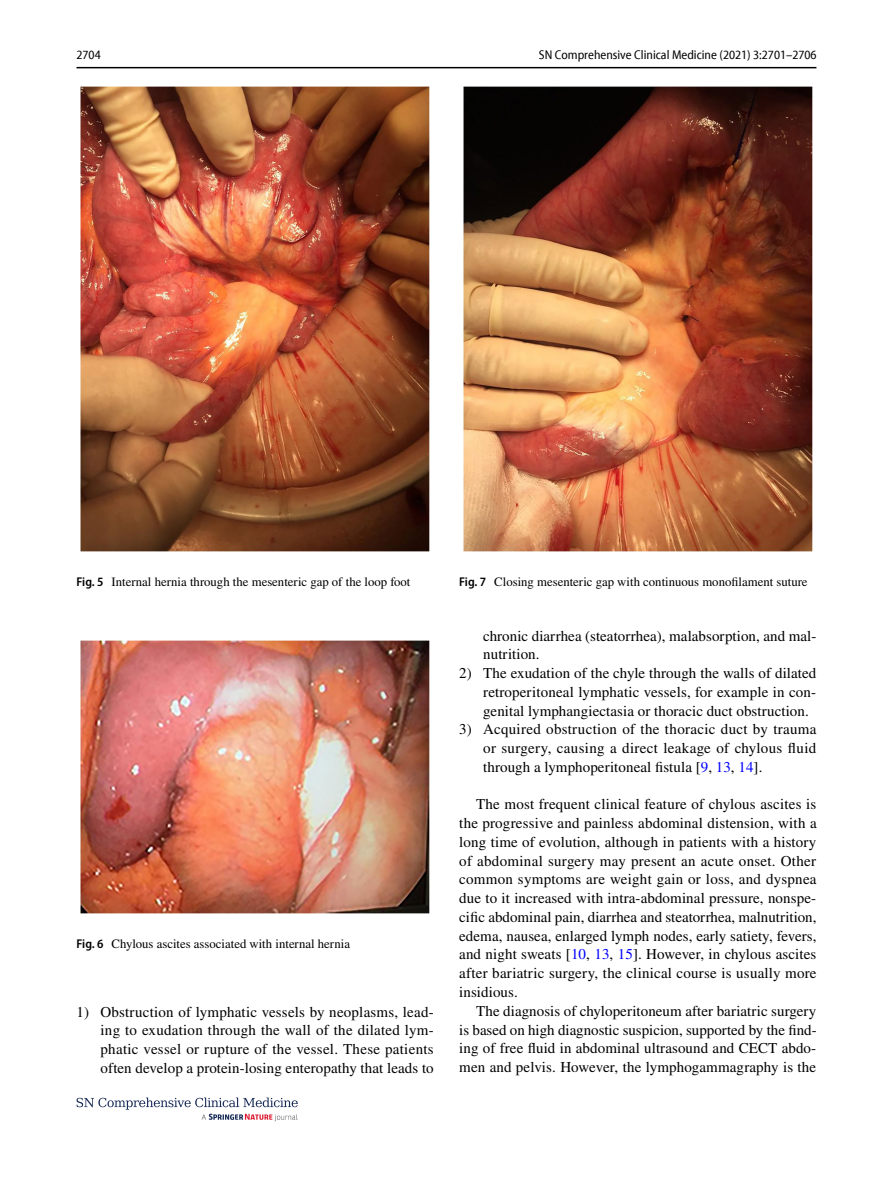
<style>
.page{position:relative;width:893px;height:1187px;background:#fff}
.page>*{position:absolute;margin:0;border:0;box-sizing:border-box;transform-origin:0 0}
.t1{font:15px/18.8px "STIX";letter-spacing:.005em;color:#000;text-align:justify}
.t2{font:12.75px "STIX";color:#000}
.t3{font:semi-condensed 12.75px "Myriad Pro Unic";color:#000}
.s1{font-family:"Myriad Pro";font-weight:600;font-stretch:semi-condensed}
.s2{color:#00f}
</style>
<div class="page">
<hr style="left:77px;top:67px;width:739px;height:1px;background:#000">
<svg style="left:77px;top:1097px;width:221px;height:24px"></svg>
<img style="left:81px;top:87px;width:348px;height:464px">
<img style="left:81px;top:640px;width:348px;height:273px">
<div style="left:459px;top:87px;width:357px;height:464px;background:linear-gradient(to bottom,#fff,#fff)"></div>
<img style="left:463px;top:87px;width:349px;height:464px">
<p class="t3" style="left:77px;top:50px;width:26px">2704</p>
<p class="t3" style="left:539px;top:50px;width:279px">SN Comprehensive Clinical Medicine (2021) 3:2701–2706</p>
<p class="t2" style="left:77px;top:573px;width:335px"><span class="s1">Fig. 5</span> Internal hernia through the mesenteric gap of the loop foot</p>
<p class="t2" style="left:77px;top:935px;width:275px"><span class="s1">Fig. 6</span> Chylous ascites associated with internal hernia</p>
<p class="t1" style="left:101px;top:1003px;width:335px;text-indent:-24px">1) Obstruction of lymphatic vessels by neoplasms, lead&shy;ing to exudation through the wall of the dilated lym&shy;phatic vessel or rupture of the vessel. These patients often develop a protein-losing enteropathy that leads to</p>
<p class="t2" style="left:459px;top:573px;width:350px"><span class="s1">Fig. 7</span> Closing mesenteric gap with continuous monofilament suture</p>
<p class="t1" style="left:483px;top:627px;width:335px">chronic diarrhea (steatorrhea), malabsorption, and mal&shy;nutrition.</p>
<p class="t1" style="left:483px;top:664px;width:335px;text-indent:-24px">2) The exudation of the chyle through the walls of dilated retroperitoneal lymphatic vessels, for example in con&shy;genital lymphangiectasia or thoracic duct obstruction.</p>
<p class="t1" style="left:483px;top:721px;width:335px;text-indent:-24px">3) Acquired obstruction of the thoracic duct by trauma or surgery, causing a direct leakage of chylous fluid through a lymphoperitoneal fistula [<span class="s2">9</span>, <span class="s2">13</span>, <span class="s2">14</span>].</p>
<p class="t1" style="left:459px;top:796px;width:359px;text-indent:17px">The most frequent clinical feature of chylous ascites is the progressive and painless abdominal distension, with a long time of evolution, although in patients with a history of abdominal surgery may present an acute onset. Other common symptoms are weight gain or loss, and dyspnea due to it increased with intra-abdominal pressure, nonspe&shy;cific abdominal pain, diarrhea and steatorrhea, malnutrition, edema, nausea, enlarged lymph nodes, early satiety, fevers, and night sweats [<span class="s2">10</span>, <span class="s2">13</span>, <span class="s2">15</span>]. However, in chylous ascites after bariatric surgery, the clinical course is usually more insidious.</p>
<p class="t1" style="left:459px;top:1002px;width:359px;text-indent:17px">The diagnosis of chyloperitoneum after bariatric surgery is based on high diagnostic suspicion, supported by the find&shy;ing of free fluid in abdominal ultrasound and CECT abdo&shy;men and pelvis. However, the lymphogammagraphy is the</p>
</div>
